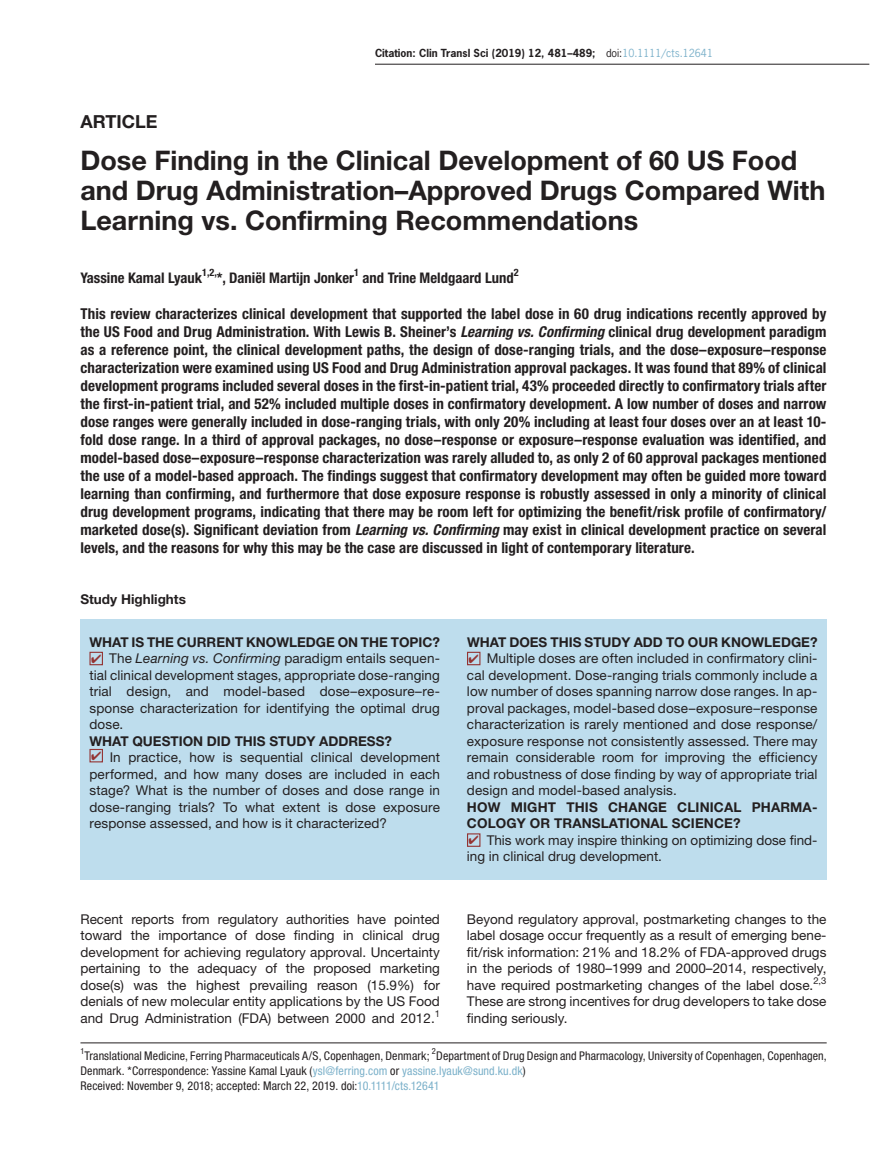
<style>
.page{position:relative;width:891px;height:1175px;background:#fff}
.page>*{position:absolute;margin:0;border:0;box-sizing:border-box;transform-origin:0 0}
.t1{font:700 27px/30px "Helvetica Neue LT Std";color:#231f20}
.t2{font:700 18px "Helvetica Neue LT Std";color:#231f20}
.t3{font:700 condensed 15px/18px "Helvetica Neue LT Std";letter-spacing:.01em;color:#231f20;text-align:justify}
.t4{font:700 condensed 14.7px "Helvetica Neue LT Std";color:#231f20}
.t5{font:13.5px/16.5px "Helvetica Neue LT Std";color:#231f20;text-align:justify}
.t6{font:700 13.5px/16.5px "Helvetica Neue LT Std";color:#231f20}
.t7{font:condensed 12px/15px "Helvetica Neue LT Std";letter-spacing:.01em;color:#231f20}
.t8{font:700 10.5px "News Gothic Std";color:#231f20}
.s1{font-weight:400}
.s2{font-weight:400;color:#7cb1ca}
.s3{font-style:italic}
.s4{color:#943433}
.s5{color:#7cb1ca}
</style>
<div class="page">
<hr style="left:375px;top:64px;width:494px;height:1px;background:#231f20">
<hr style="left:80px;top:1042px;width:747px;height:1px;background:#231f20">
<div style="left:80px;top:576px;width:747px;height:304px;background:#bedded"></div>
<div style="left:68px;top:573px;width:771px;height:46px;background:#fff"></div>
<div style="left:89px;top:651px;width:14px;height:14px;border:1px solid #943433"></div>
<div style="left:89px;top:749px;width:14px;height:13px;border:1px solid #943433"></div>
<div style="left:467px;top:651px;width:13px;height:14px;border:1px solid #943433"></div>
<div style="left:467px;top:833px;width:13px;height:13px;border:1px solid #943433"></div>
<p class="t8" style="left:375px;top:46px;width:340px">Citation: Clin Transl Sci (2019) 12, 481–489; <span class="s1">doi:</span><span class="s2">10.1111/cts.12641</span></p>
<h2 class="t2" style="left:80px;top:111px;width:78px">ARTICLE</h2>
<h1 class="t1" style="left:80px;top:145px;width:746px">Dose Finding in the Clinical Development of 60 US Food and Drug Administration–Approved Drugs Compared With<br>Learning vs. Confirming Recommendations</h1>
<p class="t4" style="left:80px;top:269px;width:440px">Yassine Kamal Lyauk<sup>1,2,</sup>*, Daniël Martijn Jonker<sup>1</sup> and Trine Meldgaard Lund<sup>2</sup></p>
<p class="t3" style="left:80px;top:304px;width:748px">This review characterizes clinical development that supported the label dose in 60 drug indications recently approved by the US Food and Drug Administration. With Lewis B. Sheiner’s <span class="s3">Learning vs. Confirming</span> clinical drug development paradigm as a reference point, the clinical development paths, the design of dose-ranging trials, and the dose–exposure–response characterization were examined using US Food and Drug Administration approval packages. It was found that 89% of clinical development programs included several doses in the first-in-patient trial, 43% proceeded directly to confirmatory trials after the first-in-patient trial, and 52% included multiple doses in confirmatory development. A low number of doses and narrow dose ranges were generally included in dose-ranging trials, with only 20% including at least four doses over an at least 10- fold dose range. In a third of approval packages, no dose–response or exposure–response evaluation was identified, and model-based dose–exposure–response characterization was rarely alluded to, as only 2 of 60 approval packages mentioned the use of a model-based approach. The findings suggest that confirmatory development may often be guided more toward learning than confirming, and furthermore that dose exposure response is robustly assessed in only a minority of clinical drug development programs, indicating that there may be room left for optimizing the benefit/risk profile of confirmatory/ marketed dose(s). Significant deviation from <span class="s3">Learning vs. Confirming</span> may exist in clinical development practice on several levels, and the reasons for why this may be the case are discussed in light of contemporary literature.</p>
<p class="t6" style="left:80px;top:590px;width:107px">Study Highlights</p>
<p class="t6" style="left:89px;top:633px;width:352px">WHAT IS THE CURRENT KNOWLEDGE ON THE TOPIC?</p>
<p class="t5" style="left:89px;top:650px;width:352px"><span class="s4">✔</span> The <span class="s3">Learning vs. Confirming</span> paradigm entails sequen&shy;tial clinical development stages, appropriate dose-ranging trial design, and model-based dose–exposure–re&shy;sponse characterization for identifying the optimal drug dose.</p>
<p class="t6" style="left:89px;top:732px;width:304px">WHAT QUESTION DID THIS STUDY ADDRESS?</p>
<p class="t5" style="left:89px;top:749px;width:352px"><sup>✔</sup> In practice, how is sequential clinical development performed, and how many doses are included in each stage? What is the number of doses and dose range in dose-ranging trials? To what extent is dose exposure response assessed, and how is it characterized?</p>
<p class="t6" style="left:467px;top:633px;width:352px">WHAT DOES THIS STUDY ADD TO OUR KNOWLEDGE?</p>
<p class="t5" style="left:467px;top:650px;width:352px"><span class="s4">✔</span> Multiple doses are often included in confirmatory clini&shy;cal development. Dose-ranging trials commonly include a low number of doses spanning narrow dose ranges. In ap&shy;proval packages, model-based dose–exposure–response characterization is rarely mentioned and dose response/ exposure response not consistently assessed. There may remain considerable room for improving the efficiency and robustness of dose finding by way of appropriate trial design and model-based analysis.</p>
<p class="t6" style="left:467px;top:798px;width:352px">HOW MIGHT THIS CHANGE CLINICAL PHARMA-<br>COLOGY OR TRANSLATIONAL SCIENCE?</p>
<p class="t5" style="left:467px;top:831px;width:352px"><span class="s4">✔</span> This work may inspire thinking on optimizing dose find&shy;ing in clinical drug development.</p>
<p class="t5" style="left:80px;top:910px;width:361px">Recent reports from regulatory authorities have pointed toward the importance of dose finding in clinical drug development for achieving regulatory approval. Uncertainty pertaining to the adequacy of the proposed marketing dose(s) was the highest prevailing reason (15.9%) for denials of new molecular entity applications by the US Food and Drug Administration (FDA) between 2000 and 2012.<sup>1</sup></p>
<p class="t5" style="left:467px;top:910px;width:361px">Beyond regulatory approval, postmarketing changes to the label dosage occur frequently as a result of emerging bene&shy;fit/risk information: 21% and 18.2% of FDA-approved drugs in the periods of 1980–1999 and 2000–2014, respectively, have required postmarketing changes of the label dose.<sup>2,3<br></sup>These are strong incentives for drug developers to take dose finding seriously.</p>
<p class="t7" style="left:80px;top:1047px;width:748px"><sup>1</sup>Translational Medicine, Ferring Pharmaceuticals A/S, Copenhagen, Denmark; <sup>2</sup>Department of Drug Design and Pharmacology, University of Copenhagen, Copenhagen,<br>Denmark. *Correspondence: Yassine Kamal Lyauk (<span class="s5">ysl@ferring.com</span> or <span class="s5">yassine.lyauk@sund.ku.dk</span>)<br>Received: November 9, 2018; accepted: March 22, 2019. doi:<span class="s5">10.1111/cts.12641</span></p>
</div>
